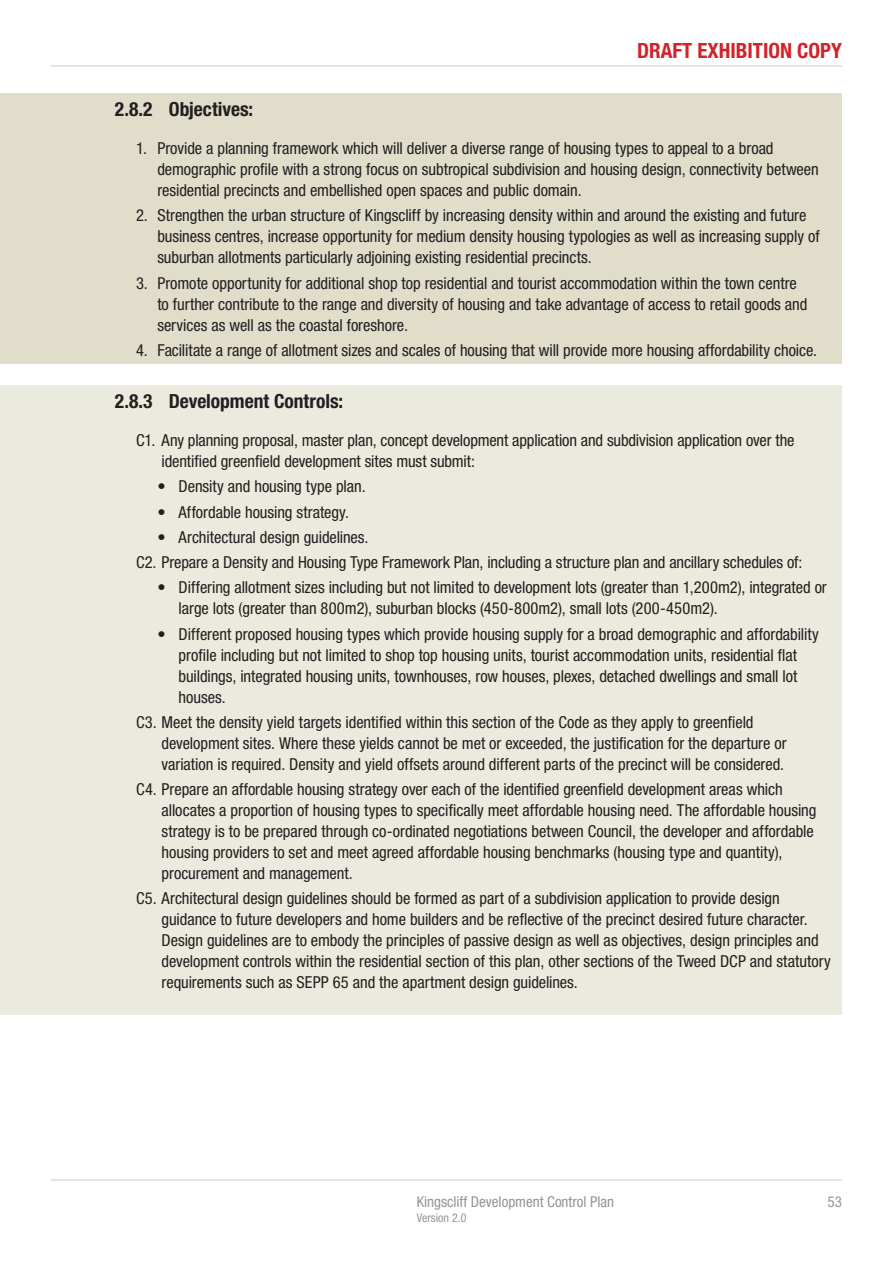
<style>
.page{position:relative;width:893px;height:1263px;background:#fff}
.page>*{position:absolute;margin:0;border:0;box-sizing:border-box;transform-origin:0 0}
.t1{font:700 condensed 21px "Helvetica Neue LT Std";color:#d1232a}
.t2{font:700 condensed 19.5px "Helvetica Neue LT Std";color:#231f20}
.t3{font:condensed 16.5px/21px "Helvetica Neue LT Std";letter-spacing:-.005em;color:#231f20}
.t4{font:condensed 15px "Helvetica Neue LT Std";color:#939598}
.t5{font:condensed 12px "Helvetica Neue LT Std";color:#939598}
</style>
<div class="page">
<hr style="left:51px;top:65px;width:791px;height:2px;background:#bdb5b3">
<hr style="left:51px;top:1179px;width:791px;height:2px;background:#bdb5b3">
<div style="left:0;top:94px;width:842px;height:270px;background:#e0ddcb"></div>
<div style="left:0;top:385px;width:842px;height:630px;background:#ebeade"></div>
<p class="t1" style="left:637px;top:37px;width:206px">DRAFT EXHIBITION COPY</p>
<h3 class="t2" style="left:115px;top:97px;width:140px">2.8.2 Objectives:</h3>
<p class="t3" style="left:157px;top:138px;width:663px;text-indent:-21px">1. Provide a planning framework which will deliver a diverse range of housing types to appeal to a broad demographic profile with a strong focus on subtropical subdivision and housing design, connectivity between residential precincts and embellished open spaces and public domain.</p>
<p class="t3" style="left:157px;top:205px;width:664px;text-indent:-21px">2. Strengthen the urban structure of Kingscliff by increasing density within and around the existing and future business centres, increase opportunity for medium density housing typologies as well as increasing supply of suburban allotments particularly adjoining existing residential precincts.</p>
<p class="t3" style="left:157px;top:272px;width:652px;text-indent:-21px">3. Promote opportunity for additional shop top residential and tourist accommodation within the town centre to further contribute to the range and diversity of housing and take advantage of access to retail goods and services as well as the coastal foreshore.</p>
<p class="t3" style="left:136px;top:339px;width:683px">4. Facilitate a range of allotment sizes and scales of housing that will provide more housing affordability choice.</p>
<h3 class="t2" style="left:115px;top:389px;width:230px">2.8.3 Development Controls:</h3>
<p class="t3" style="left:162px;top:429px;width:634px;text-indent:-26px">C1. Any planning proposal, master plan, concept development application and subdivision application over the identified greenfield development sites must submit:</p>
<p class="t3" style="left:157px;top:476px;width:210px">• Density and housing type plan.</p>
<p class="t3" style="left:157px;top:501px;width:193px">• Affordable housing strategy.</p>
<p class="t3" style="left:157px;top:526px;width:213px">• Architectural design guidelines.</p>
<p class="t3" style="left:136px;top:552px;width:668px">C2. Prepare a Density and Housing Type Framework Plan, including a structure plan and ancillary schedules of:</p>
<p class="t3" style="left:179px;top:577px;width:650px;text-indent:-21px">• Differing allotment sizes including but not limited to development lots (greater than 1,200m2), integrated or large lots (greater than 800m2), suburban blocks (450-800m2), small lots (200-450m2).</p>
<p class="t3" style="left:179px;top:623px;width:642px;text-indent:-21px">• Different proposed housing types which provide housing supply for a broad demographic and affordability profile including but not limited to shop top housing units, tourist accommodation units, residential flat buildings, integrated housing units, townhouses, row houses, plexes, detached dwellings and small lot houses.</p>
<p class="t3" style="left:162px;top:711px;width:626px;text-indent:-26px">C3. Meet the density yield targets identified within this section of the Code as they apply to greenfield development sites. Where these yields cannot be met or exceeded, the justification for the departure or variation is required. Density and yield offsets around different parts of the precinct will be considered.</p>
<p class="t3" style="left:162px;top:779px;width:656px;text-indent:-26px">C4. Prepare an affordable housing strategy over each of the identified greenfield development areas which allocates a proportion of housing types to specifically meet affordable housing need. The affordable housing strategy is to be prepared through co-ordinated negotiations between Council, the developer and affordable housing providers to set and meet agreed affordable housing benchmarks (housing type and quantity), procurement and management.</p>
<p class="t3" style="left:162px;top:888px;width:671px;text-indent:-26px">C5. Architectural design guidelines should be formed as part of a subdivision application to provide design guidance to future developers and home builders and be reflective of the precinct desired future character.<br>Design guidelines are to embody the principles of passive design as well as objectives, design principles and development controls within the residential section of this plan, other sections of the Tweed DCP and statutory requirements such as SEPP 65 and the apartment design guidelines.</p>
<p class="t4" style="left:417px;top:1193px;width:199px">Kingscliff Development Control Plan</p>
<p class="t4" style="left:827px;top:1193px;width:16px">53</p>
<p class="t5" style="left:417px;top:1211px;width:51px">Version 2.0</p>
</div>
